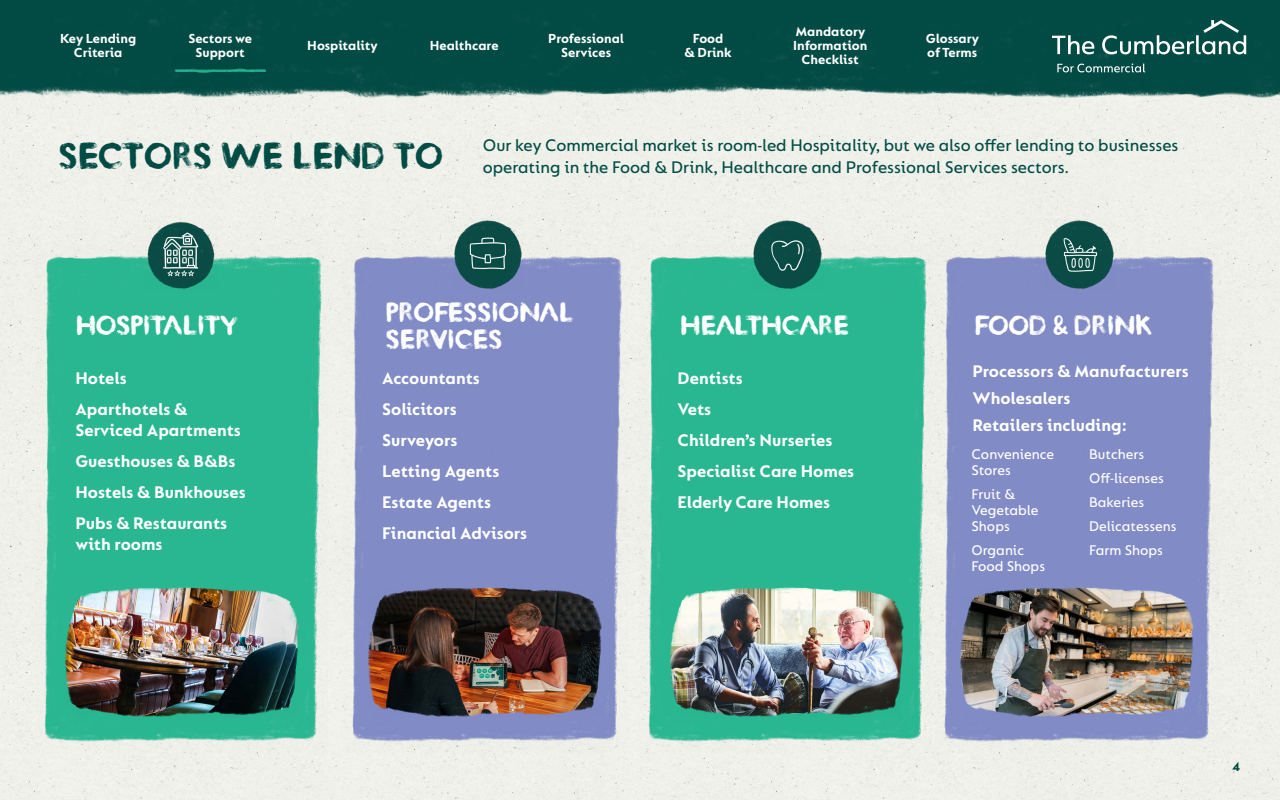
<style>
.page{position:relative;width:1280px;height:800px;background:#fff}
.page>*{position:absolute;margin:0;border:0;box-sizing:border-box;transform-origin:0 0}
.t1{font:37.8px "Kind Type";color:#004c45}
.t2{font:27.9px/27px "Kind Type";color:#fff}
.t3{font:700 18px/31px "FS Lucas";color:#fff}
.t4{font:500 18px/21.6px "FS Lucas";color:#004c45}
.t5{font:500 15px/16px "FS Lucas";color:#fff}
.t6{font:700 14px/14px "FS Lucas";color:#fff;text-align:center}
.t7{font:700 14px "FS Lucas";color:#004c45}
</style>
<div class="page">
<div style="left:0;top:142px;width:1280px;height:658px;background:#eff0ea"></div>
<img style="left:0;top:0;width:1280px;height:142px">
<svg style="left:1052px;top:35px;width:42px;height:19px"></svg>
<svg style="left:1102px;top:20px;width:144px;height:34px;background:#346e69"></svg>
<svg style="left:1057px;top:63px;width:88px;height:9px"></svg>
<img style="left:173px;top:53px;width:93px;height:34px">
<img style="left:35px;top:244px;width:293px;height:508px">
<img style="left:640px;top:244px;width:293px;height:508px">
<img style="left:343px;top:244px;width:284px;height:508px">
<img style="left:935px;top:244px;width:284px;height:508px">
<img style="left:1044px;top:218px;width:71px;height:72px">
<img style="left:751px;top:218px;width:72px;height:72px">
<img style="left:145px;top:218px;width:72px;height:72px">
<img style="left:346px;top:578px;width:286px;height:145px">
<img style="left:648px;top:578px;width:286px;height:145px">
<img style="left:937px;top:578px;width:286px;height:145px">
<img style="left:43px;top:578px;width:285px;height:145px">
<img style="left:452px;top:218px;width:72px;height:72px">
<p class="t6" style="left:60px;top:32px;width:78px">Key Lending<br>Criteria</p>
<p class="t6" style="left:188px;top:32px;width:65px">Sectors we<br>Support</p>
<p class="t6" style="left:307px;top:39px;width:72px">Hospitality</p>
<p class="t6" style="left:430px;top:39px;width:70px">Healthcare</p>
<p class="t6" style="left:548px;top:32px;width:77px">Professional<br>Services</p>
<p class="t6" style="left:685px;top:32px;width:49px">Food<br>&amp; Drink</p>
<p class="t6" style="left:793px;top:25px;width:76px">Mandatory<br>Information<br>Checklist</p>
<p class="t6" style="left:926px;top:32px;width:55px;text-align:left">Glossary of Terms</p>
<h1 class="t1" style="left:58px;top:133px;width:386px">SECTORS WE LEND TO</h1>
<p class="t4" style="left:483px;top:134px;width:697px">Our key Commercial market is room-led Hospitality, but we also offer lending to businesses operating in the Food &amp; Drink, Healthcare and Professional Services sectors.</p>
<h2 class="t2" style="left:385px;top:300px;width:189px">PROFESSIONAL<br>SERVICES</h2>
<h2 class="t2" style="left:75px;top:313px;width:164px">HOSPITALITY</h2>
<h2 class="t2" style="left:680px;top:313px;width:169px">HEALTHCARE</h2>
<h2 class="t2" style="left:974px;top:313px;width:178px">FOOD &amp; DRINK</h2>
<p class="t3" style="left:75px;top:362px;width:113px">Hotels<br>Aparthotels &amp;</p>
<p class="t3" style="left:75px;top:414px;width:172px">Serviced Apartments<br>Guesthouses &amp; B&amp;Bs<br>Hostels &amp; Bunkhouses<br>Pubs &amp; Restaurants</p>
<p class="t3" style="left:75px;top:528px;width:88px">with rooms</p>
<p class="t3" style="left:382px;top:362px;width:146px">Accountants<br>Solicitors<br>Surveyors<br>Letting Agents<br>Estate Agents<br>Financial Advisors</p>
<p class="t3" style="left:678px;top:362px;width:178px">Dentists<br>Vets<br>Children’s Nurseries<br>Specialist Care Homes<br>Elderly Care Homes</p>
<p class="t3" style="left:972px;top:357px;width:218px;line-height:27px">Processors &amp; Manufacturers<br>Wholesalers<br>Retailers including:</p>
<p class="t5" style="left:972px;top:446px;width:84px">Convenience<br>Stores</p>
<p class="t5" style="left:972px;top:486px;width:69px">Fruit &amp;<br>Vegetable<br>Shops</p>
<p class="t5" style="left:972px;top:542px;width:75px">Organic<br>Food Shops</p>
<p class="t5" style="left:1089px;top:442px;width:89px;line-height:24px">Butchers<br>Off-licenses<br>Bakeries<br>Delicatessens<br>Farm Shops</p>
<p class="t7" style="left:1232px;top:758px;width:9px">4</p>
</div>
